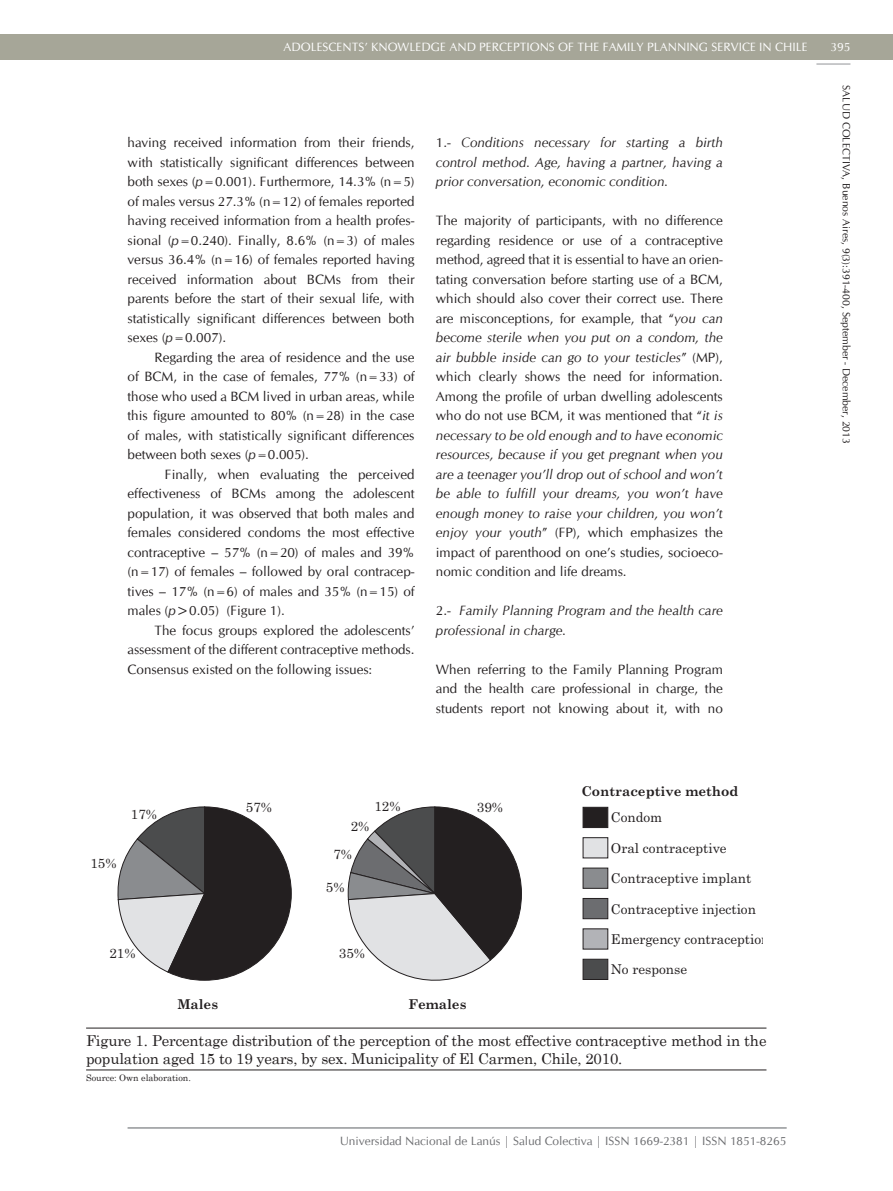
<style>
.page{position:relative;width:893px;height:1191px;background:#fff}
.page>*{position:absolute;margin:0;border:0;box-sizing:border-box;transform-origin:0 0}
.Título{font:15px/18px "Century Schoolbook";letter-spacing:-.01em;color:#231f20}
.cuerpo{font:13.5px/19.5px "CG Omega";color:#231f20;text-align:justify}
.cuerpo_sin_sangría{font:13.5px/19.5px "CG Omega";color:#231f20;text-align:justify}
.cuerpo_sin_sangría_e{font:italic 13.5px/19.5px "CG Omega";color:#231f20;text-align:justify}
.t1{font:13.5px "Century Schoolbook";color:#231f20}
.t2{font:700 13.5px "Century Schoolbook";color:#231f20}
.t3{font:12px "CG Omega";color:#fff}
.t4{font:12px "CG Omega";color:#6c6d70}
.t5{font:10.5px "CG Omega";color:#231f20}
.Fuente{font:9px "Century Schoolbook";color:#231f20}
.s1{font-style:italic}
.s2{font-style:normal}
</style>
<div class="page">
<div style="left:0;top:34px;width:893px;height:26px;background:#a6a698"></div>
<hr style="left:816px;top:64px;width:34px;height:1px;background:#939598">
<hr style="left:128px;top:1127px;width:659px;height:1px;background:#939598">
<hr style="left:86px;top:1027px;width:680px;height:1px;background:#231f20">
<hr style="left:86px;top:1069px;width:680px;height:1px;background:#231f20">
<div style="left:583px;top:807px;width:25px;height:21px;background:#231f20;border:1px solid #231f20"></div>
<div style="left:583px;top:837px;width:25px;height:21px;background:#e1e2e4;border:1px solid #231f20"></div>
<div style="left:583px;top:867px;width:25px;height:21px;background:#8a8c8f;border:1px solid #231f20"></div>
<div style="left:583px;top:898px;width:25px;height:21px;background:#6c6d70;border:1px solid #231f20"></div>
<div style="left:583px;top:928px;width:25px;height:21px;background:#b2b3b7"></div>
<div style="left:583px;top:959px;width:25px;height:21px;background:#4b4c4d;border:1px solid #231f20"></div>
<svg style="left:117px;top:806px;width:175px;height:175px"></svg>
<svg style="left:348px;top:806px;width:174px;height:175px"></svg>
<p class="t3" style="left:283px;top:40px;width:526px">ADOLESCENTS’ KNOWLEDGE AND PERCEPTIONS OF THE FAMILY PLANNING SERVICE IN CHILE</p>
<p class="t3" style="left:830px;top:40px;width:21px">395</p>
<p class="t5" style="left:852px;top:85px;width:360px;rotate:90deg">SALUD COLECTIVA, Buenos Aires, 9(3):391-400, September - December, 2013</p>
<p class="cuerpo" style="left:128px;top:133px;width:289px">having received information from their friends, with statistically significant differences between both sexes (<span class="s1">p</span>=0.001). Furthermore, 14.3% (n=5) of males versus 27.3% (n=12) of females reported having received information from a health profes&shy;sional (<span class="s1">p</span>=0.240). Finally, 8.6% (n=3) of males versus 36.4% (n=16) of females reported having received information about BCMs from their parents before the start of their sexual life, with statistically significant differences between both sexes (<span class="s1">p</span>=0.007).</p>
<p class="cuerpo" style="left:128px;top:347px;width:288px;text-indent:27px">Regarding the area of residence and the use of BCM, in the case of females, 77% (n=33) of those who used a BCM lived in urban areas, while this figure amounted to 80% (n=28) in the case of males, with statistically significant differences between both sexes (<span class="s1">p</span>=0.005).</p>
<p class="cuerpo" style="left:128px;top:464px;width:289px;text-indent:37px">Finally, when evaluating the perceived effectiveness of BCMs among the adolescent population, it was observed that both males and females considered condoms the most effective contraceptive – 57% (n=20) of males and 39% (n=17) of females – followed by oral contracep&shy;tives – 17% (n=6) of males and 35% (n=15) of males (<span class="s1">p</span>&gt;0.05) (Figure 1).</p>
<p class="cuerpo" style="left:128px;top:620px;width:288px;text-indent:27px">The focus groups explored the adolescents’ assessment of the different contraceptive methods.<br>Consensus existed on the following issues:</p>
<p class="cuerpo_sin_sangría_e" style="left:436px;top:133px;width:288px"><span class="s2">1.-</span> Conditions necessary for starting a birth control method. Age, having a partner, having a prior conversation, economic condition.</p>
<p class="cuerpo_sin_sangría" style="left:436px;top:211px;width:289px">The majority of participants, with no difference regarding residence or use of a contraceptive method, agreed that it is essential to have an orien&shy;tating conversation before starting use of a BCM, which should also cover their correct use. There are misconceptions, for example, that “<span class="s1">you can become sterile when you put on a condom, the air bubble inside can go to your testicles</span>” (MP), which clearly shows the need for information.<br>Among the profile of urban dwelling adolescents who do not use BCM, it was mentioned that “<span class="s1">it is necessary to be old enough and to have economic resources, because if you get pregnant when you are a teenager you’ll drop out of school and won’t be able to fulfill your dreams, you won’t have enough money to raise your children, you won’t enjoy your youth</span>” (FP), which emphasizes the impact of parenthood on one’s studies, socioeco&shy;nomic condition and life dreams.</p>
<p class="cuerpo_sin_sangría_e" style="left:436px;top:601px;width:288px"><span class="s2">2.-</span> Family Planning Program and the health care professional in charge.</p>
<p class="cuerpo_sin_sangría" style="left:436px;top:659px;width:289px">When referring to the Family Planning Program and the health care professional in charge, the students report not knowing about it, with no</p>
<p class="t1" style="left:90px;top:852px;width:28px">15%</p>
<p class="t1" style="left:131px;top:802px;width:28px">17%</p>
<p class="t1" style="left:374px;top:795px;width:28px">12%</p>
<p class="t1" style="left:246px;top:796px;width:28px">57%</p>
<p class="t1" style="left:477px;top:796px;width:28px">39%</p>
<p class="t1" style="left:351px;top:814px;width:20px">2%</p>
<p class="t1" style="left:333px;top:842px;width:20px">7%</p>
<p class="t1" style="left:326px;top:875px;width:20px">5%</p>
<p class="t1" style="left:109px;top:941px;width:28px">21%</p>
<p class="t1" style="left:339px;top:941px;width:28px">35%</p>
<p class="t2" style="left:177px;top:993px;width:42px">Males</p>
<p class="t2" style="left:408px;top:993px;width:59px">Females</p>
<p class="t2" style="left:581px;top:780px;width:158px">Contraceptive method</p>
<p class="t1" style="left:611px;top:806px;width:53px">Condom</p>
<p class="t1" style="left:611px;top:836px;width:117px">Oral contraceptive</p>
<p class="t1" style="left:611px;top:867px;width:142px">Contraceptive implant</p>
<p class="t1" style="left:611px;top:897px;width:146px">Contraceptive injection</p>
<p class="t1" style="left:611px;top:927px;width:184px">Emergency contraception pill</p>
<p class="t1" style="left:611px;top:958px;width:78px">No response</p>
<p class="Título" style="left:86px;top:1029px;width:682px">Figure 1. Percentage distribution of the perception of the most effective contraceptive method in the population aged 15 to 19 years, by sex. Municipality of El Carmen, Chile, 2010.</p>
<p class="Fuente" style="left:86px;top:1070px;width:106px">Source: Own elaboration.</p>
<p class="t4" style="left:340px;top:1133px;width:448px">Universidad Nacional de Lanús | Salud Colectiva | ISSN 1669-2381 | ISSN 1851-8265</p>
</div>
